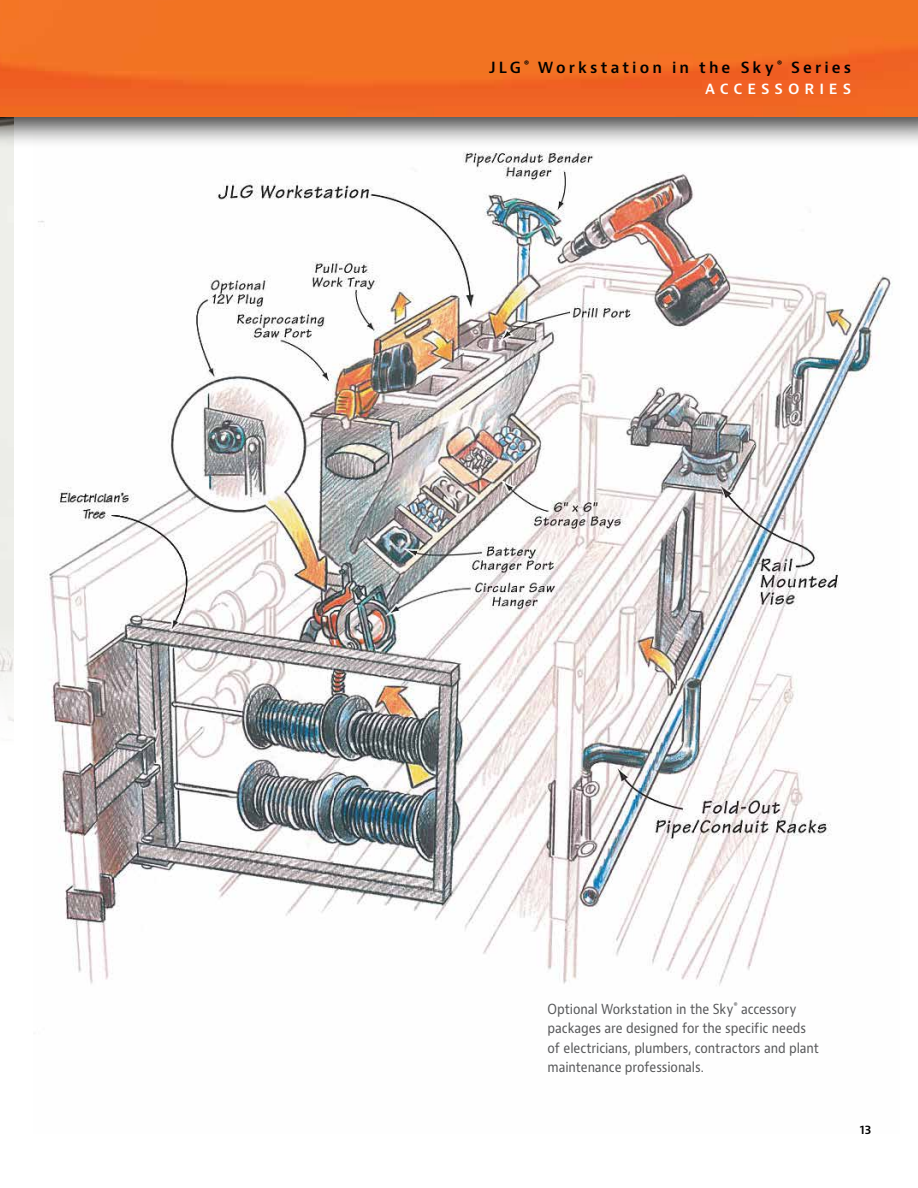
<style>
.page{position:relative;width:918px;height:1188px;background:#fff}
.page>*{position:absolute;margin:0;border:0;box-sizing:border-box;transform-origin:0 0}
.t1{font:600 15px/21px "Bernino Sans";letter-spacing:.205em;color:#000;text-align:right}
.t2{font:13.5px/19.5px "Bernino Sans";letter-spacing:-.005em;color:#58595b;scale:.9 1}
.t3{font:600 12px "Bernino Sans";color:#000}
.s1{color:#fff}
</style>
<div class="page">
<img style="left:0;top:149px;width:14px;height:573px">
<img style="left:38px;top:151px;width:855px;height:835px">
<div style="left:0;top:0;width:918px;height:149px;background:#000;opacity:.75"></div>
<img style="left:0;top:0;width:918px;height:117px">
<p class="t1" style="left:489px;top:57px;width:363px">JLG <sup>®</sup> Workstation in the Sky <sup>®</sup> Series<br><span class="s1">ACCESSORIES</span></p>
<p class="t2" style="left:548px;top:999px;width:303px">Optional Workstation in the Sky<sup>®</sup> accessory packages are designed for the specific needs of electricians, plumbers, contractors and plant maintenance professionals.</p>
<p class="t3" style="left:860px;top:1122px;width:13px">13</p>
</div>
